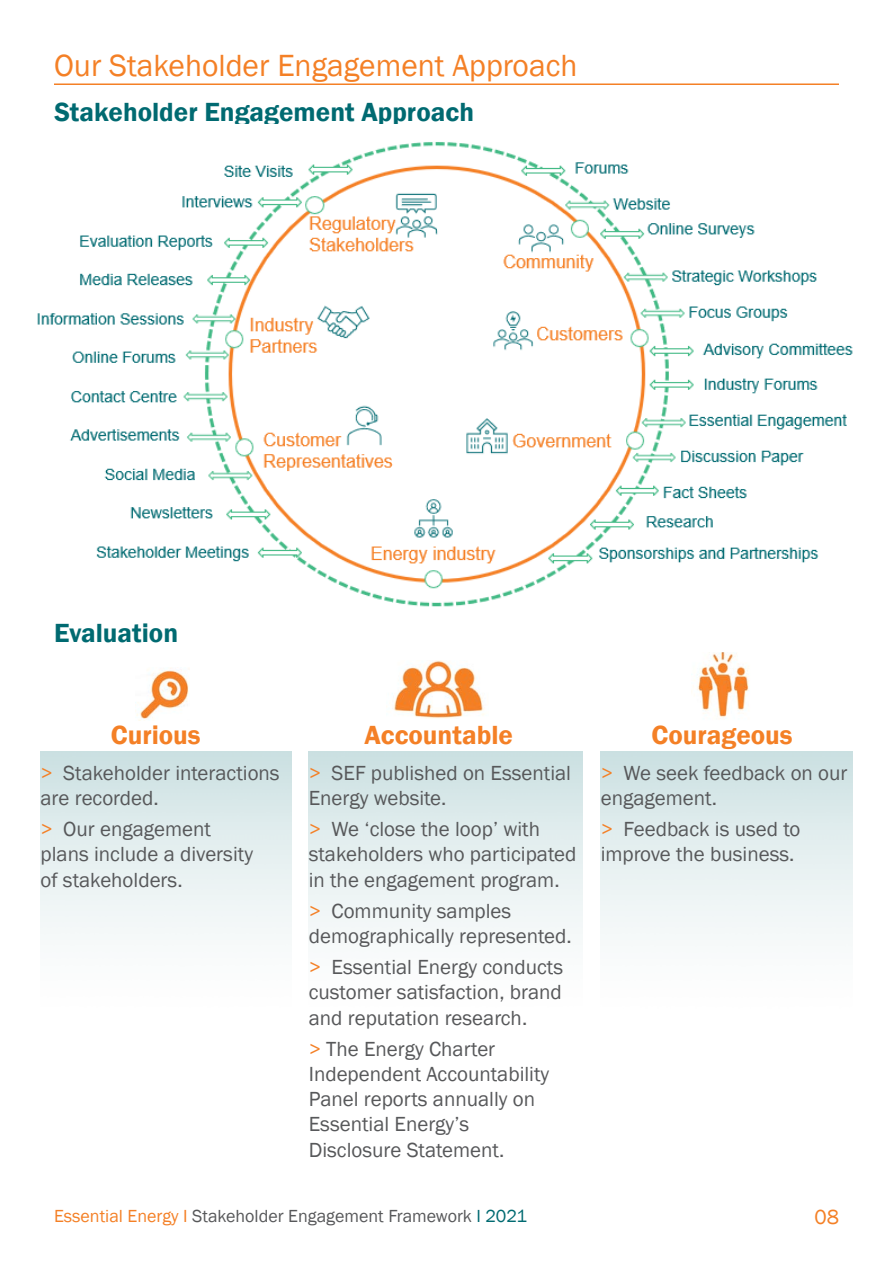
<style>
.page{position:relative;width:893px;height:1263px;background:#fff}
.page>*{position:absolute;margin:0;border:0;box-sizing:border-box;transform-origin:0 0}
.t1{font:31.5px "Franklin Gothic";color:#f48026}
.t2{font:600 27px "Franklin Gothic";color:#006a71}
.t3{font:600 27px "Franklin Gothic";color:#f48026}
.t4{font:21px/25.2px "Franklin Gothic";color:#57585a}
.t5{font:21px "Franklin Gothic";color:#f48026}
.t6{font:18px "Franklin Gothic";color:#57585a}
.s1{color:#f48026}
.s2{color:#006a71}
</style>
<div class="page">
<hr style="left:54px;top:83px;width:785px;height:2px;background:#f48026">
<img style="left:37px;top:142px;width:816px;height:465px">
<img style="left:137px;top:670px;width:52px;height:49px">
<img style="left:392px;top:660px;width:92px;height:58px">
<img style="left:693px;top:652px;width:56px;height:66px">
<p class="t1" style="left:54px;top:46px;width:525px">Our Stakeholder Engagement Approach</p>
<p class="t2" style="left:54px;top:95px;width:421px">Stakeholder Engagement Approach</p>
<p class="t2" style="left:54px;top:616px;width:126px">Evaluation</p>
<p class="t3" style="left:111px;top:719px;width:91px">Curious</p>
<p class="t3" style="left:365px;top:719px;width:150px">Accountable</p>
<p class="t3" style="left:651px;top:719px;width:143px">Courageous</p>
<p class="t4" style="left:40px;top:761px;width:241px"><span class="s1">&gt;</span> Stakeholder interactions are recorded.</p>
<p class="t4" style="left:41px;top:817px;width:214px"><span class="s1">&gt;</span> Our engagement plans include a diversity of stakeholders.</p>
<p class="t4" style="left:309px;top:761px;width:264px"><span class="s1">&gt;</span> SEF published on Essential<br>Energy website.</p>
<p class="t4" style="left:309px;top:817px;width:269px"><span class="s1">&gt;</span> We ‘close the loop’ with stakeholders who participated in the engagement program.</p>
<p class="t4" style="left:309px;top:899px;width:265px"><span class="s1">&gt;</span> Community samples demographically represented.</p>
<p class="t4" style="left:309px;top:955px;width:256px;text-align:justify"><span class="s1">&gt;</span> Essential Energy conducts customer satisfaction, brand and reputation research.</p>
<p class="t4" style="left:309px;top:1037px;width:242px"><span class="s1">&gt;</span> The Energy Charter<br>Independent Accountability<br>Panel reports annually on<br>Essential Energy’s<br>Disclosure Statement.</p>
<p class="t4" style="left:601px;top:761px;width:248px"><span class="s1">&gt;</span> We seek feedback on our engagement.</p>
<p class="t4" style="left:601px;top:817px;width:201px"><span class="s1">&gt;</span> Feedback is used to improve the business.</p>
<p class="t6" style="left:54px;top:1204px;width:474px"><span class="s1">Essential Energy I</span> Stakeholder Engagement Framework <span class="s2">I 2021</span></p>
<p class="t5" style="left:814px;top:1204px;width:26px">08</p>
</div>
